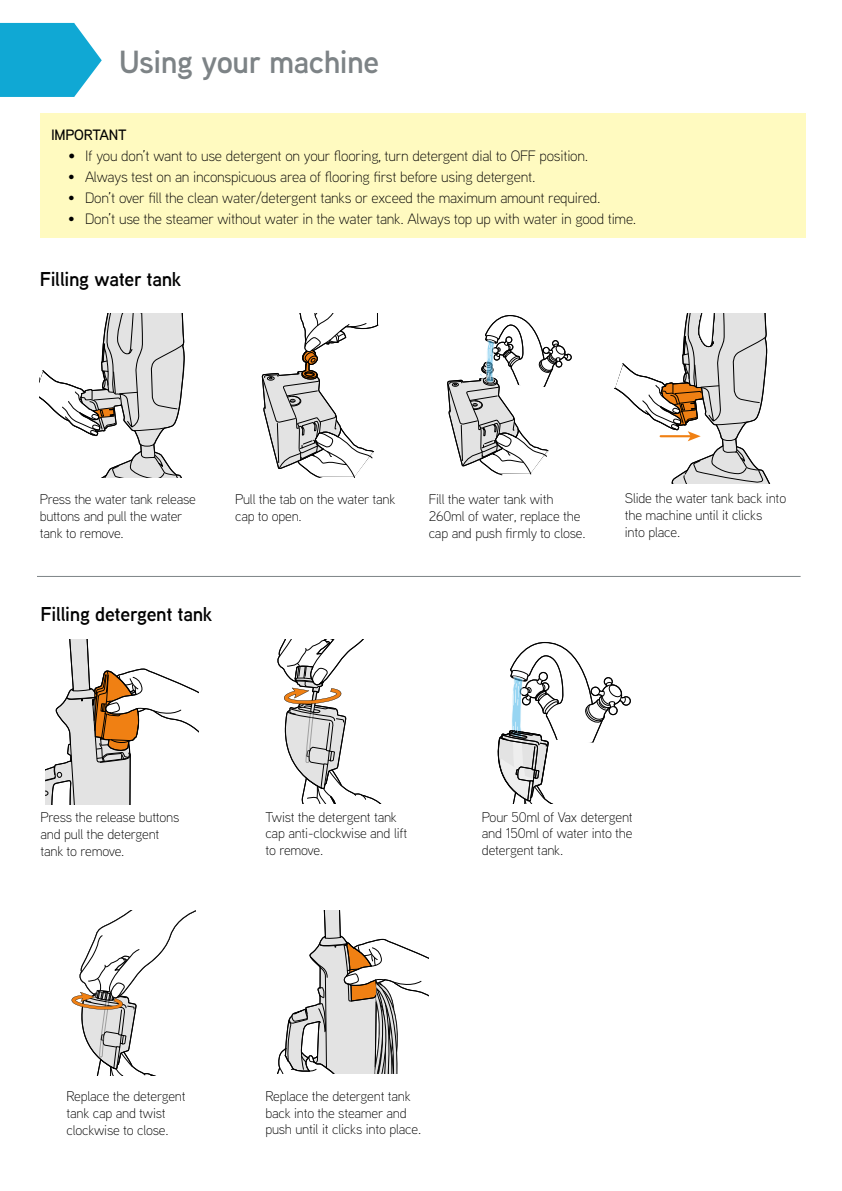
<style>
.page{position:relative;width:842px;height:1191px;background:#fff}
.page>*{position:absolute;margin:0;border:0;box-sizing:border-box;transform-origin:0 0}
.t1{font:600 32px "Vax Aaux Next";letter-spacing:-.015em;color:#7d8386}
.t2{font:600 20px "Vax Aaux Next";letter-spacing:-.015em;color:#000}
.t3{font:300 15px "Vax Aaux Next";letter-spacing:-.015em;color:#000}
.t4{font:500 15px "Vax Aaux Next";letter-spacing:-.015em;color:#000}
.t5{font:300 14px/16.8px "Vax Aaux Next";letter-spacing:-.015em;color:#000}
.s1{font-weight:500}
</style>
<div class="page">
<svg style="left:40px;top:314px;width:145px;height:163px"></svg>
<svg style="left:262px;top:314px;width:116px;height:163px"></svg>
<svg style="left:447px;top:315px;width:125px;height:160px"></svg>
<svg style="left:277px;top:640px;width:104px;height:163px"></svg>
<svg style="left:497px;top:642px;width:134px;height:161px"></svg>
<svg style="left:45px;top:640px;width:153px;height:164px"></svg>
<svg style="left:277px;top:910px;width:152px;height:164px"></svg>
<svg style="left:71px;top:910px;width:125px;height:165px"></svg>
<hr style="left:37px;top:576px;width:764px;height:1px;background:#7d8386">
<svg style="left:0;top:23px;width:102px;height:74px;background:#31b4d9"></svg>
<div style="left:40px;top:113px;width:765px;height:125px;background:#fffac0"></div>
<svg style="left:614px;top:314px;width:157px;height:170px"></svg>
<h1 class="t1" style="left:119px;top:39px;width:262px">Using your machine</h1>
<p class="t4" style="left:51px;top:125px;width:77px">IMPORTANT</p>
<p class="t3" style="left:68px;top:146px;width:522px"><span class="s1">•</span> If you don’t want to use detergent on your flooring, turn detergent dial to OFF position.</p>
<p class="t3" style="left:68px;top:167px;width:469px">• Always test on an inconspicuous area of flooring first before using detergent.</p>
<p class="t3" style="left:68px;top:187px;width:534px">• Don’t over fill the clean water/detergent tanks or exceed the maximum amount required.</p>
<p class="t3" style="left:68px;top:208px;width:570px">• Don’t use the steamer without water in the water tank. Always top up with water in good time.</p>
<h2 class="t2" style="left:40px;top:265px;width:143px">Filling water tank</h2>
<p class="t5" style="left:40px;top:490px;width:158px">Press the water tank release buttons and pull the water tank to remove.</p>
<p class="t5" style="left:625px;top:489px;width:163px">Slide the water tank back into the machine until it clicks<br>into place.</p>
<p class="t5" style="left:235px;top:490px;width:162px">Pull the tab on the water tank cap to open.</p>
<p class="t5" style="left:429px;top:490px;width:159px">Fill the water tank with<br>260ml of water, replace the cap and push firmly to close.</p>
<h2 class="t2" style="left:40px;top:600px;width:173px">Filling detergent tank</h2>
<p class="t5" style="left:40px;top:808px;width:141px">Press the release buttons and pull the detergent tank to remove.</p>
<p class="t5" style="left:265px;top:808px;width:143px">Twist the detergent tank cap anti-clockwise and lift to remove.</p>
<p class="t5" style="left:482px;top:808px;width:152px;text-align:justify">Pour 50ml of Vax detergent and 150ml of water into the detergent tank.</p>
<p class="t5" style="left:66px;top:1087px;width:121px">Replace the detergent tank cap and twist clockwise to close.</p>
<p class="t5" style="left:265px;top:1087px;width:157px">Replace the detergent tank back into the steamer and push until it clicks into place.</p>
</div>
